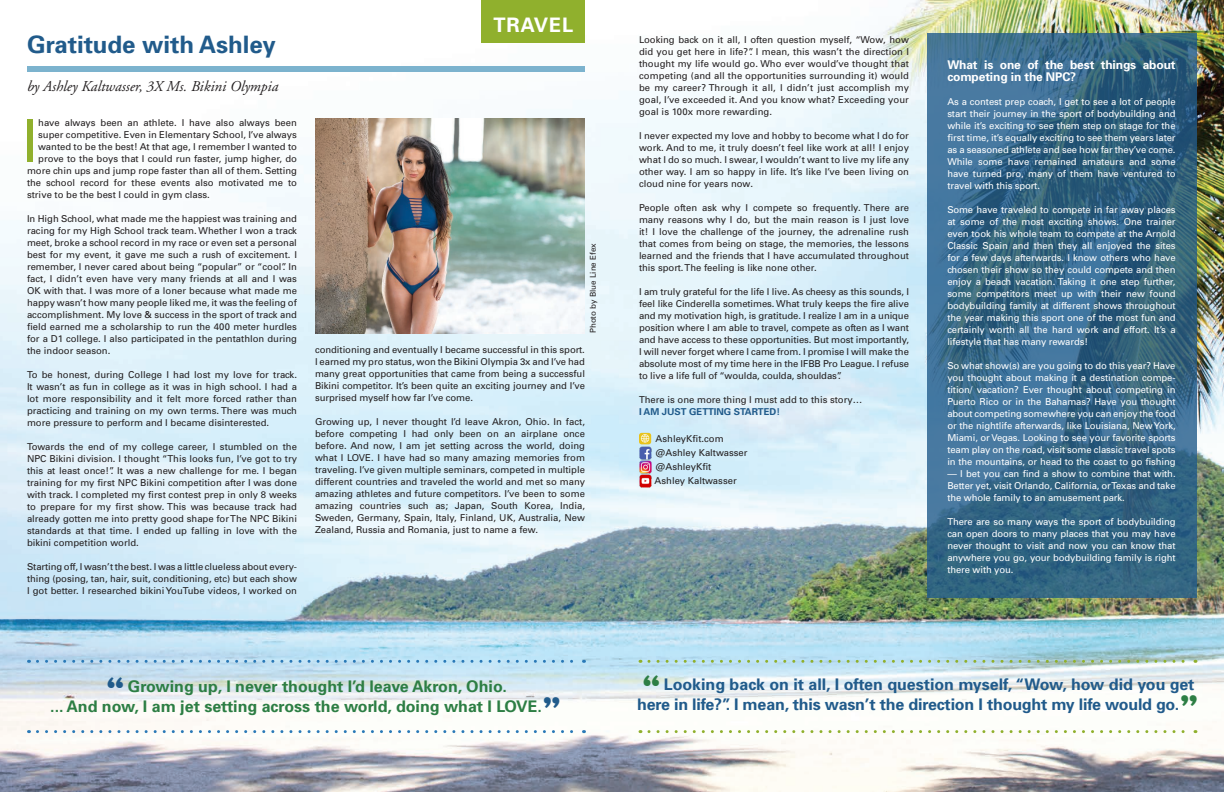
<style>
.page{position:relative;width:1224px;height:792px;background:#fff}
.page>*{position:absolute;margin:0;border:0;box-sizing:border-box;transform-origin:0 0}
.Body_Copy{font:59.4px "Univers";color:#90b02d}
.Head{font:700 24px "Univers";color:#215b8b}
.t1{font:700 20px "Univers";letter-spacing:.04em;color:#fff}
.Body_Copy-2{font:700 16px/20px "Univers";letter-spacing:-.01em;color:#215b8b}
.Body_Copy-3{font:700 16px/20px "Univers";color:#2d7e44;text-align:center}
.Byline{font:italic 15px "Adobe Garamond";color:#231f20}
.Body_Copy-4{font:700 12px/12px "Univers";letter-spacing:-.01em;color:#fff}
.Body_Copy-5{font:9.5px/12px "Univers";color:#231f20;text-align:justify}
.Body_Copy-6{font:9.5px/12px "Univers";letter-spacing:-.01em;color:#fff;text-align:justify}
.t2{font:8px "Univers";color:#231f20}
.s1{font-family:"Billboard";font-weight:400;font-size:33px;color:#215b8b}
.s2{font-weight:700;color:#215b8b}
.s3{font-family:"Billboard";font-weight:400;font-size:33px;color:#2d7e44}
</style>
<div class="page">
<img style="left:0;top:0;width:1224px;height:792px">
<svg style="left:37px;top:660px;width:548px;height:3px;background:#9bc7e4"></svg>
<svg style="left:37px;top:730px;width:548px;height:3px"></svg>
<img style="left:315px;top:118px;width:270px;height:215px">
<div style="left:27px;top:66px;width:558px;height:5px;background:#7cb3ce"></div>
<svg style="left:639px;top:434px;width:13px;height:54px"></svg>
<svg style="left:927px;top:34px;width:270px;height:564px;background:#366787"></svg>
<svg style="left:649px;top:660px;width:547px;height:3px;background:#accdb6"></svg>
<svg style="left:649px;top:730px;width:547px;height:3px"></svg>
<div style="left:482px;top:0;width:103px;height:43px;background:#90b02d"></div>
<p class="Head" style="left:27px;top:30px;width:250px">Gratitude with Ashley</p>
<p class="Byline" style="left:27px;top:78px;width:253px">by Ashley Kaltwasser, 3X Ms. Bikini Olympia</p>
<p class="Body_Copy" style="left:22px;top:106px;width:18px">I</p>
<p class="Body_Copy-5" style="left:38px;top:116px;width:260px">have always been an athlete. I have also always been</p>
<p class="Body_Copy-5" style="left:38px;top:128px;width:260px">super competitive. Even in Elementary School, I’ve always</p>
<p class="Body_Copy-5" style="left:38px;top:140px;width:260px">wanted to be the best! At that age, I remember I wanted to</p>
<p class="Body_Copy-5" style="left:38px;top:152px;width:260px">prove to the boys that I could run faster, jump higher, do</p>
<p class="Body_Copy-5" style="left:27px;top:164px;width:271px">more chin ups and jump rope faster than all of them. Setting</p>
<p class="Body_Copy-5" style="left:27px;top:176px;width:272px">the school record for these events also motivated me to</p>
<p class="Body_Copy-5" style="left:27px;top:188px;width:184px">strive to be the best I could in gym class.</p>
<p class="Body_Copy-5" style="left:27px;top:212px;width:272px">In High School, what made me the happiest was training and racing for my High School track team. Whether I won a track meet, broke a school record in my race or even set a personal best for my event, it gave me such a rush of excitement. I remember, I never cared about being “popular” or “cool”. In fact, I didn’t even have very many friends at all and I was OK with that. I was more of a loner because what made me happy wasn’t how many people liked me, it was the feeling of accomplishment. My love &amp; success in the sport of track and field earned me a scholarship to run the 400 meter hurdles for a D1 college. I also participated in the pentathlon during the indoor season.</p>
<p class="Body_Copy-5" style="left:27px;top:368px;width:272px">To be honest, during College I had lost my love for track.<br>It wasn’t as fun in college as it was in high school. I had a lot more responsibility and it felt more forced rather than practicing and training on my own terms. There was much more pressure to perform and I became disinterested.</p>
<p class="Body_Copy-5" style="left:27px;top:440px;width:272px">Towards the end of my college career, I stumbled on the NPC Bikini division. I thought “This looks fun, I’ve got to try this at least once!”. It was a new challenge for me. I began training for my first NPC Bikini competition after I was done with track. I completed my first contest prep in only 8 weeks to prepare for my first show. This was because track had already gotten me into pretty good shape for The NPC Bikini standards at that time. I ended up falling in love with the bikini competition world.</p>
<p class="Body_Copy-5" style="left:27px;top:560px;width:272px">Starting off, I wasn’t the best. I was a little clueless about every&shy;thing (posing, tan, hair, suit, conditioning, etc) but each show I got better. I researched bikini YouTube videos, I worked on</p>
<p class="t1" style="left:493px;top:13px;width:81px">TRAVEL</p>
<p class="t2" style="left:588px;top:333px;width:91px;rotate:-90deg">Photo by Blue Line Efex</p>
<p class="Body_Copy-5" style="left:315px;top:344px;width:272px">conditioning and eventually I became successful in this sport.<br>I earned my pro status, won the Bikini Olympia 3x and I’ve had many great opportunities that came from being a successful Bikini competitor. It’s been quite an exciting journey and I’ve surprised myself how far I’ve come.</p>
<p class="Body_Copy-5" style="left:315px;top:416px;width:272px">Growing up, I never thought I’d leave Akron, Ohio. In fact, before competing I had only been on an airplane once before. And now, I am jet setting across the world, doing what I LOVE. I have had so many amazing memories from traveling. I’ve given multiple seminars, competed in multiple different countries and traveled the world and met so many amazing athletes and future competitors. I’ve been to some amazing countries such as; Japan, South Korea, India, Sweden, Germany, Spain, Italy, Finland, UK, Australia, New Zealand, Russia and Romania, just to name a few.</p>
<p class="Body_Copy-3" style="left:50px;top:676px;width:513px"><span class="s1">“</span> Growing up, I never thought I’d leave Akron, Ohio.<br>... And now, I am jet setting across the world, doing what I LOVE.<span class="s1">”</span></p>
<p class="Body_Copy-5" style="left:639px;top:34px;width:272px">Looking back on it all, I often question myself, “Wow, how did you get here in life?”. I mean, this wasn’t the direction I thought my life would go. Who ever would’ve thought that competing (and all the opportunities surrounding it) would be my career? Through it all, I didn’t just accomplish my goal, I’ve exceeded it. And you know what? Exceeding your goal is 100x more rewarding.</p>
<p class="Body_Copy-5" style="left:639px;top:130px;width:272px">I never expected my love and hobby to become what I do for work. And to me, it truly doesn’t feel like work at all! I enjoy what I do so much. I swear, I wouldn’t want to live my life any other way. I am so happy in life. It’s like I’ve been living on cloud nine for years now.</p>
<p class="Body_Copy-5" style="left:639px;top:202px;width:272px">People often ask why I compete so frequently. There are many reasons why I do, but the main reason is I just love it! I love the challenge of the journey, the adrenaline rush that comes from being on stage, the memories, the lessons learned and the friends that I have accumulated throughout this sport. The feeling is like none other.</p>
<p class="Body_Copy-5" style="left:639px;top:286px;width:272px">I am truly grateful for the life I live. As cheesy as this sounds, I feel like Cinderella sometimes. What truly keeps the fire alive and my motivation high, is gratitude. I realize I am in a unique position where I am able to travel, compete as often as I want and have access to these opportunities. But most importantly, I will never forget where I came from. I promise I will make the absolute most of my time here in the IFBB Pro League. I refuse to live a life full of “woulda, coulda, shouldas”.</p>
<p class="Body_Copy-5" style="left:639px;top:394px;width:225px">There is one more thing I must add to this story…<br><span class="s2">I AM JUST GETTING STARTED!</span></p>
<p class="Body_Copy-5" style="left:656px;top:433px;width:70px">AshleyKfit.com</p>
<p class="Body_Copy-5" style="left:656px;top:446px;width:93px;line-height:14px">@Ashley Kaltwasser @AshleyKfit</p>
<p class="Body_Copy-5" style="left:655px;top:475px;width:84px">Ashley Kaltwasser</p>
<p class="Body_Copy-4" style="left:947px;top:59px;width:230px">What is one of the best things about competing in the NPC?</p>
<p class="Body_Copy-6" style="left:947px;top:96px;width:230px">As a contest prep coach, I get to see a lot of people start their journey in the sport of bodybuilding and while it’s exciting to see them step on stage for the first time, it’s equally exciting to see them years later as a seasoned athlete and see how far they’ve come.<br>While some have remained amateurs and some have turned pro, many of them have ventured to travel with this sport.</p>
<p class="Body_Copy-6" style="left:947px;top:204px;width:230px">Some have traveled to compete in far away places at some of the most exciting shows. One trainer even took his whole team to compete at the Arnold Classic Spain and then they all enjoyed the sites for a few days afterwards. I know others who have chosen their show so they could compete and then enjoy a beach vacation. Taking it one step further, some competitors meet up with their new found bodybuilding family at different shows throughout the year making this sport one of the most fun and certainly worth all the hard work and effort. It’s a lifestyle that has many rewards!</p>
<p class="Body_Copy-6" style="left:947px;top:360px;width:230px">So what show(s) are you going to do this year? Have you thought about making it a destination compe&shy;tition/ vacation? Ever thought about competing in Puerto Rico or in the Bahamas? Have you thought about competing somewhere you can enjoy the food or the nightlife afterwards, like Louisiana, New York, Miami, or Vegas. Looking to see your favorite sports team play on the road, visit some classic travel spots in the mountains, or head to the coast to go fishing</p>
<p class="Body_Copy-6" style="left:947px;top:468px;width:230px">— I bet you can find a show to combine that with.<br>Better yet, visit Orlando, California, or Texas and take the whole family to an amusement park.</p>
<p class="Body_Copy-6" style="left:947px;top:516px;width:230px">There are so many ways the sport of bodybuilding can open doors to many places that you may have never thought to visit and now you can know that anywhere you go, your bodybuilding family is right there with you.</p>
<p class="Body_Copy-2" style="left:637px;top:674px;width:563px"><span class="s3">“</span> Looking back on it all, I often question myself, “Wow, how did you get here in life?”. I mean, this wasn’t the direction I thought my life would go.<span class="s3">”</span></p>
</div>
